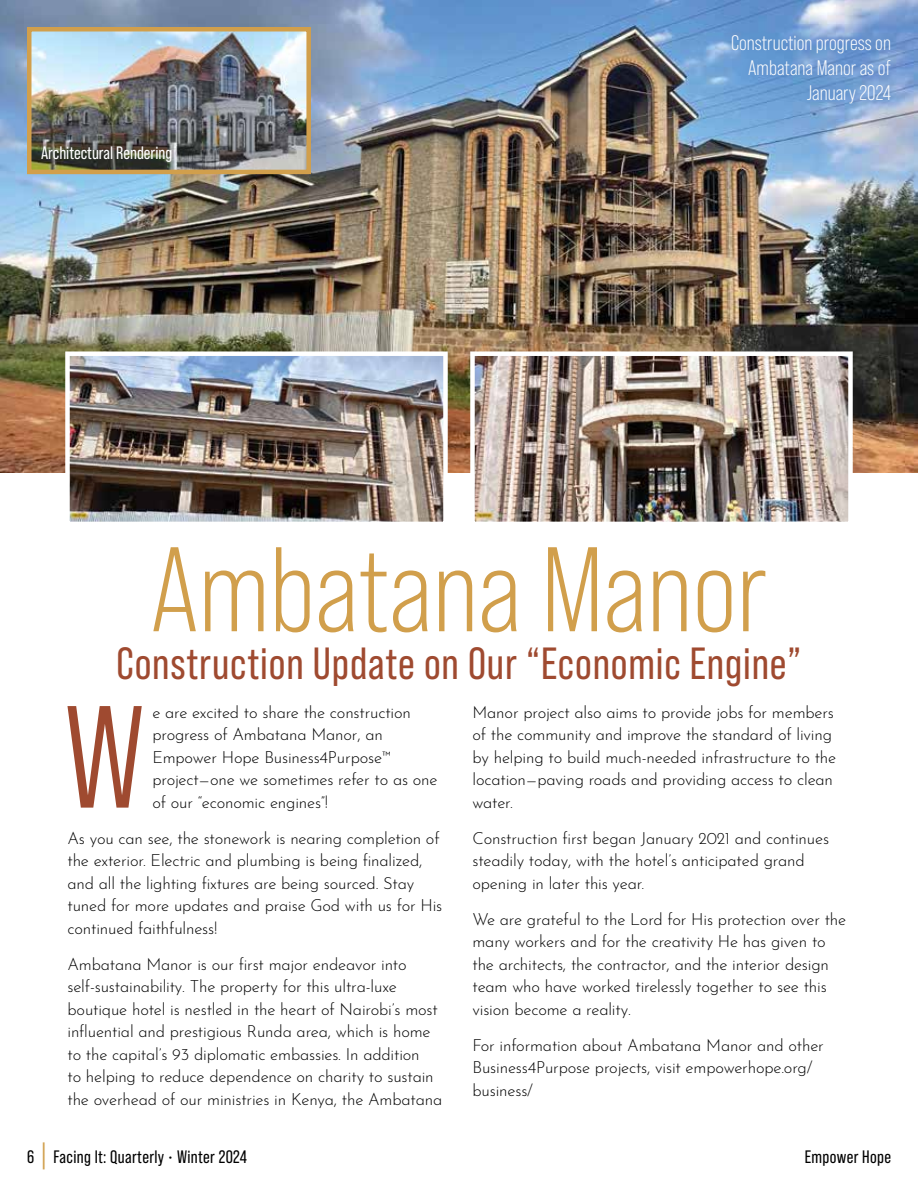
<style>
.page{position:relative;width:918px;height:1188px;background:#fff}
.page>*{position:absolute;margin:0;border:0;box-sizing:border-box;transform-origin:0 0}
.t1{font:145.05px "Bebas Neue Pro Middle";color:#9f4a30}
.t2{font:120px "Bebas Neue Pro";color:#d19f4c}
.t3{font:45px "Bebas Neue Pro";letter-spacing:.02em;color:#9f4a30}
.t4{font:21px/25.2px "Bebas Neue Pro";color:#fff;text-align:right}
.t5{font:18px "Bebas Neue Pro";letter-spacing:.02em;color:#000}
.t6{font:18px "Bebas Neue Pro";color:#fff}
.t7{font:300 16.5px/22.5px "Josefin Sans";letter-spacing:-.01em;color:#000}
.s1{font-weight:700;font-size:27px;color:#d19f4c}
</style>
<div class="page">
<img style="left:0;top:0;width:918px;height:473px">
<div style="left:725px;top:28px;width:172px;height:82px;background:#5c8cc8;opacity:.7"></div>
<img style="left:32px;top:32px;width:274px;height:137px">
<div style="left:27px;top:27px;width:284px;height:147px;border:4px solid #d19f4c"></div>
<img style="left:475px;top:356px;width:373px;height:165px">
<div style="left:470px;top:351px;width:383px;height:175px;border:4px solid #fff"></div>
<img style="left:70px;top:356px;width:373px;height:165px">
<div style="left:65px;top:351px;width:383px;height:175px;border:4px solid #fff"></div>
<p class="t6" style="left:41px;top:142px;width:133px">Architectural Rendering</p>
<p class="t4" style="left:731px;top:30px;width:161px">Construction progress on<br>Ambatana Manor as of<br>January 2024</p>
<h2 class="t2" style="left:151px;top:523px;width:618px">Ambatana Manor</h2>
<h3 class="t3" style="left:117px;top:638px;width:686px">Construction Update on Our “Economic Engine”</h3>
<h1 class="t1" style="left:64px;top:676px;width:82px">W</h1>
<p class="t7" style="left:152px;top:699px;width:287px">e are excited to share the construction progress of Ambatana Manor, an Empower Hope Business4Purpose™ project—one we sometimes refer to as one of our “economic engines”!</p>
<p class="t7" style="left:67px;top:825px;width:376px">As you can see, the stonework is nearing completion of the exterior. Electric and plumbing is being finalized, and all the lighting fixtures are being sourced. Stay tuned for more updates and praise God with us for His continued faithfulness!</p>
<p class="t7" style="left:67px;top:951px;width:376px">Ambatana Manor is our first major endeavor into self-sustainability. The property for this ultra-luxe boutique hotel is nestled in the heart of Nairobi’s most influential and prestigious Runda area, which is home to the capital’s 93 diplomatic embassies. In addition<br>to helping to reduce dependence on charity to sustain the overhead of our ministries in Kenya, the Ambatana</p>
<p class="t7" style="left:472px;top:699px;width:365px">Manor project also aims to provide jobs for members of the community and improve the standard of living by helping to build much-needed infrastructure to the location—paving roads and providing access to clean water.</p>
<p class="t7" style="left:472px;top:825px;width:358px">Construction first began January 2021 and continues steadily today, with the hotel’s anticipated grand opening in later this year.</p>
<p class="t7" style="left:472px;top:906px;width:375px">We are grateful to the Lord for His protection over the many workers and for the creativity He has given to the architects, the contractor, and the interior design team who have worked tirelessly together to see this vision become a reality.</p>
<p class="t7" style="left:472px;top:1032px;width:353px">For information about Ambatana Manor and other<br>Business4Purpose projects, visit empowerhope.org/ business/</p>
<p class="t5" style="left:27px;top:1146px;width:221px">6 <span class="s1">|</span> Facing It: Quarterly • Winter 2024</p>
<p class="t5" style="left:805px;top:1146px;width:88px">Empower Hope</p>
</div>
